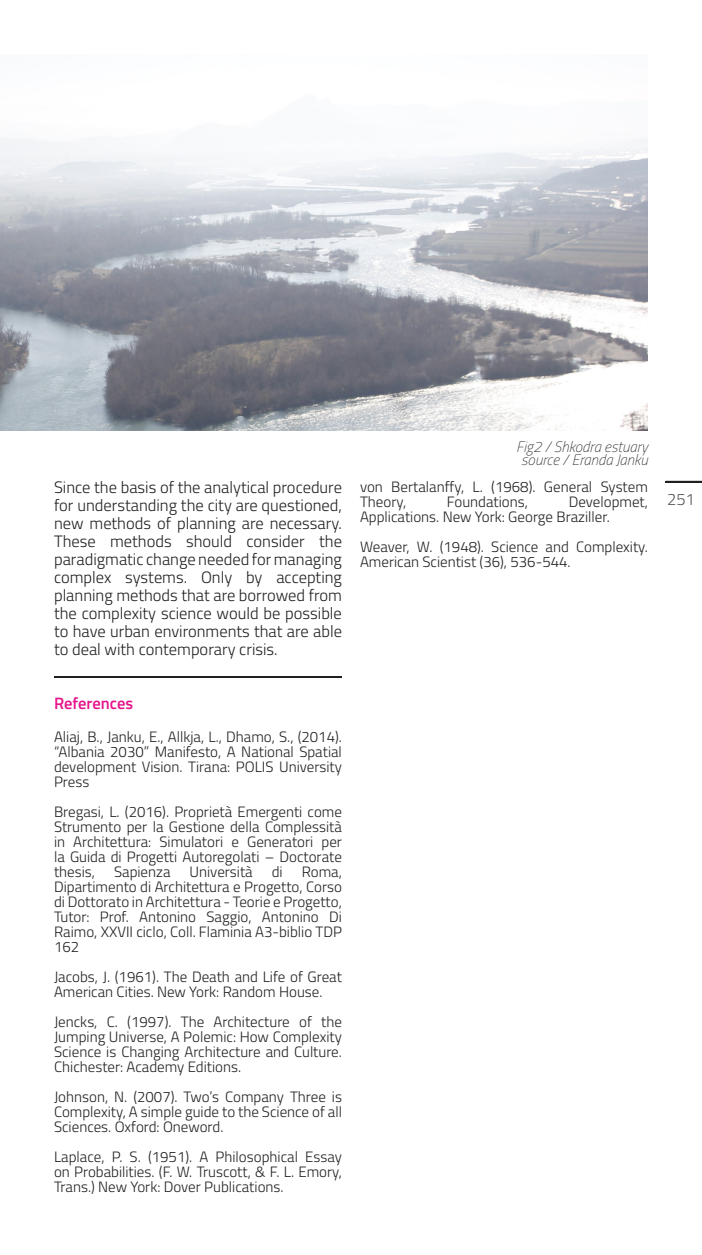
<style>
.page{position:relative;width:702px;height:1255px;background:#fff}
.page>*{position:absolute;margin:0;border:0;box-sizing:border-box;transform-origin:0 0}
.t1{font:300 16.5px/18px "Titillium";color:#231f20;text-align:justify}
.t2{font:600 16.5px "Titillium";color:#e6138b}
.t3{font:300 16.5px "Titillium";color:#57585a}
.t4{font:300 15px/15px "Titillium";color:#231f20;text-align:justify}
.t5{font:italic 100 15px "Titillium";color:#231f20}
</style>
<div class="page">
<hr style="left:665px;top:480px;width:37px;height:2px;background:#57585a">
<hr style="left:665px;top:481px;width:37px;height:1px;background:#231f20">
<img style="left:0;top:138px;width:648px;height:292px">
<hr style="left:54px;top:676px;width:288px;height:1px;background:#231f20">
<p class="t1" style="left:54px;top:477px;width:289px">Since the basis of the analytical procedure for understanding the city are questioned, new methods of planning are necessary.<br>These methods should consider the paradigmatic change needed for managing complex systems. Only by accepting planning methods that are borrowed from the complexity science would be possible to have urban environments that are able to deal with contemporary crisis.</p>
<p class="t2" style="left:54px;top:691px;width:81px">References</p>
<p class="t4" style="left:54px;top:728px;width:289px">Aliaj, B., Janku, E., Allkja, L., Dhamo, S., (2014). “Albania 2030” Manifesto, A National Spatial development Vision. Tirana: POLIS University Press</p>
<p class="t4" style="left:54px;top:803px;width:289px">Bregasi, L. (2016). Proprietà Emergenti come Strumento per la Gestione della Complessità in Architettura: Simulatori e Generatori per la Guida di Progetti Autoregolati – Doctorate thesis,</p>
<p class="t4" style="left:114px;top:863px;width:58px">Sapienza</p>
<p class="t4" style="left:189px;top:863px;width:65px">Università</p>
<p class="t4" style="left:272px;top:863px;width:12px">di</p>
<p class="t4" style="left:54px;top:863px;width:289px;text-indent:248px">Roma, Dipartimento di Architettura e Progetto, Corso di Dottorato in Architettura - Teorie e Progetto, Tutor: Prof. Antonino Saggio, Antonino Di Raimo, XXVII ciclo, Coll. Flaminia A3-biblio TDP 162</p>
<p class="t4" style="left:54px;top:968px;width:289px">Jacobs, J. (1961). The Death and Life of Great<br>American Cities. New York: Random House.</p>
<p class="t4" style="left:54px;top:1013px;width:289px">Jencks, C. (1997). The Architecture of the Jumping Universe, A Polemic: How Complexity Science is Changing Architecture and Culture.<br>Chichester: Academy Editions.</p>
<p class="t4" style="left:54px;top:1088px;width:289px">Johnson, N. (2007). Two’s Company Three is Complexity, A simple guide to the Science of all Sciences. Oxford: Oneword.</p>
<p class="t4" style="left:54px;top:1148px;width:289px">Laplace, P. S. (1951). A Philosophical Essay on Probabilities. (F. W. Truscott, &amp; F. L. Emory, Trans.) New York: Dover Publications.</p>
<p class="t5" style="left:516px;top:436px;width:133px">Fig2 / Shkodra estuary</p>
<p class="t5" style="left:521px;top:449px;width:128px">source / Eranda Janku</p>
<p class="t4" style="left:360px;top:478px;width:289px">von Bertalanffy, L. (1968). General System<br>Theory,</p>
<p class="t4" style="left:360px;top:493px;width:289px;text-indent:209px">Developmet,<br>Applications. New York: George Braziller.</p>
<p class="t4" style="left:360px;top:538px;width:289px">Weaver, W. (1948). Science and Complexity.<br>American Scientist (36), 536-544.</p>
<p class="t4" style="left:447px;top:493px;width:83px">Foundations,</p>
<p class="t3" style="left:667px;top:487px;width:29px">251</p>
</div>
